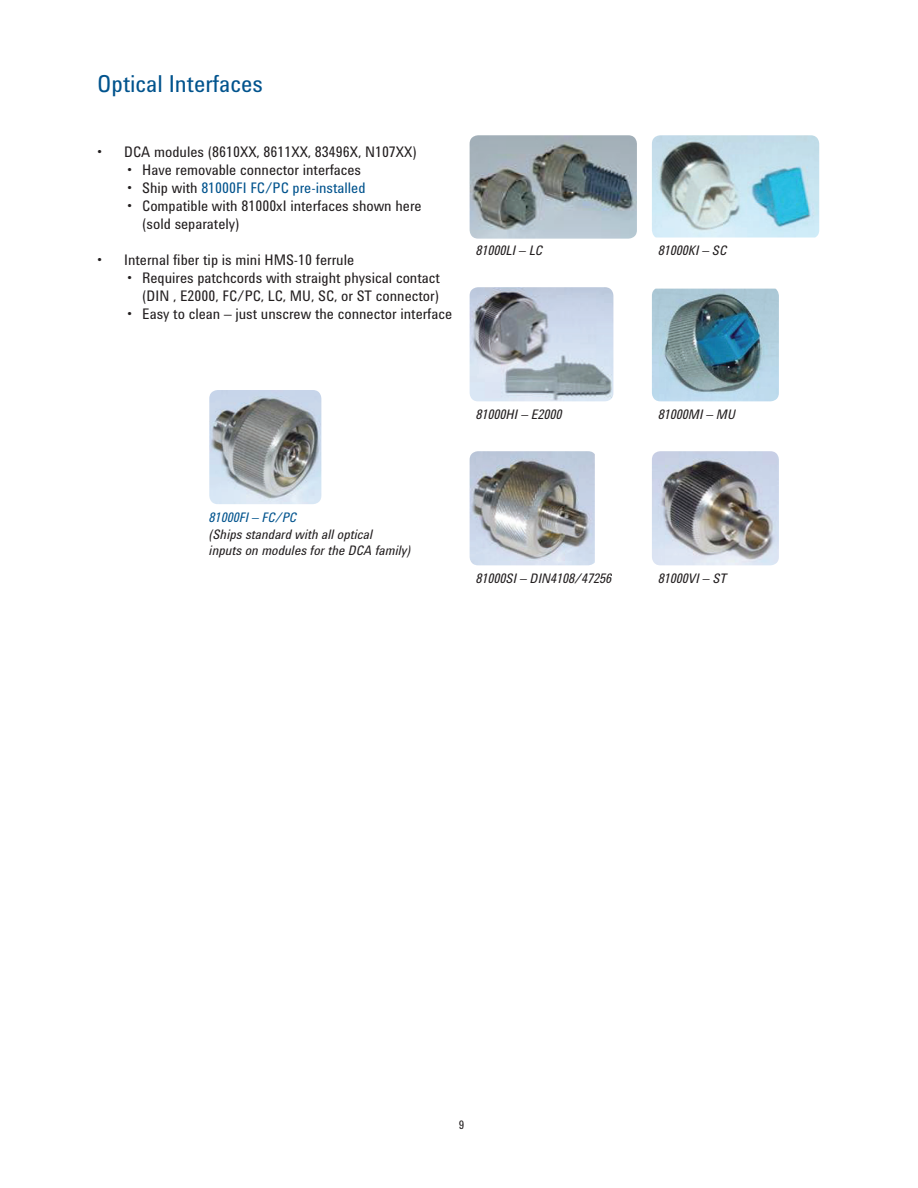
<style>
.page{position:relative;width:918px;height:1188px;background:#fff}
.page>*{position:absolute;margin:0;border:0;box-sizing:border-box;transform-origin:0 0}
.t1{font:24px "Agilent Condensed CFF";color:#00538d}
.t2{font:15px/18px "Agilent Condensed CFF";color:#231f20}
.t3{font:15px "Agilent Condensed CFF";color:#00538d}
.t4{font:italic 13.5px/16.5px "Agilent Condensed CFF";color:#231f20}
.t5{font:italic 13.5px "Agilent Condensed CFF";color:#00538d}
.t6{font:12px "Agilent Condensed CFF";color:#231f20}
.s1{color:#231f20}
</style>
<div class="page">
<img style="left:470px;top:135px;width:167px;height:104px">
<img style="left:652px;top:135px;width:167px;height:103px">
<img style="left:470px;top:287px;width:143px;height:114px">
<img style="left:652px;top:289px;width:127px;height:112px">
<img style="left:470px;top:451px;width:125px;height:114px">
<img style="left:652px;top:451px;width:127px;height:114px">
<img style="left:209px;top:390px;width:112px;height:114px">
<h1 class="t1" style="left:97px;top:66px;width:167px">Optical Interfaces</h1>
<p class="t2" style="left:97px;top:142px;width:321px">• DCA modules (8610XX, 8611XX, 83496X, N107XX)</p>
<p class="t2" style="left:127px;top:160px;width:235px">• Have removable connector interfaces</p>
<p class="t3" style="left:127px;top:177px;width:240px"><span class="s1">• Ship with</span> 81000FI FC/PC pre-installed</p>
<p class="t2" style="left:142px;top:196px;width:281px;text-indent:-15px">• Compatible with 81000xI interfaces shown here (sold separately)</p>
<p class="t2" style="left:97px;top:250px;width:258px">• Internal fiber tip is mini HMS-10 ferrule</p>
<p class="t2" style="left:127px;top:268px;width:314px;text-align:right">• Requires patchcords with straight physical contact (DIN , E2000, FC/PC, LC, MU, SC, or ST connector)</p>
<p class="t2" style="left:127px;top:304px;width:327px">• Easy to clean – just unscrew the connector interface</p>
<p class="t4" style="left:476px;top:241px;width:68px">81000LI – LC</p>
<p class="t4" style="left:658px;top:241px;width:70px">81000KI – SC</p>
<p class="t4" style="left:476px;top:406px;width:88px">81000HI – E2000</p>
<p class="t4" style="left:658px;top:406px;width:79px">81000MI – MU</p>
<p class="t5" style="left:209px;top:507px;width:89px">81000FI – FC/PC</p>
<p class="t4" style="left:209px;top:525px;width:203px">(Ships standard with all optical<br>inputs on modules for the DCA family)</p>
<p class="t4" style="left:476px;top:570px;width:137px">81000SI – DIN4108/47256</p>
<p class="t4" style="left:658px;top:570px;width:70px">81000VI – ST</p>
<p class="t6" style="left:459px;top:1115px;width:7px">9</p>
</div>
